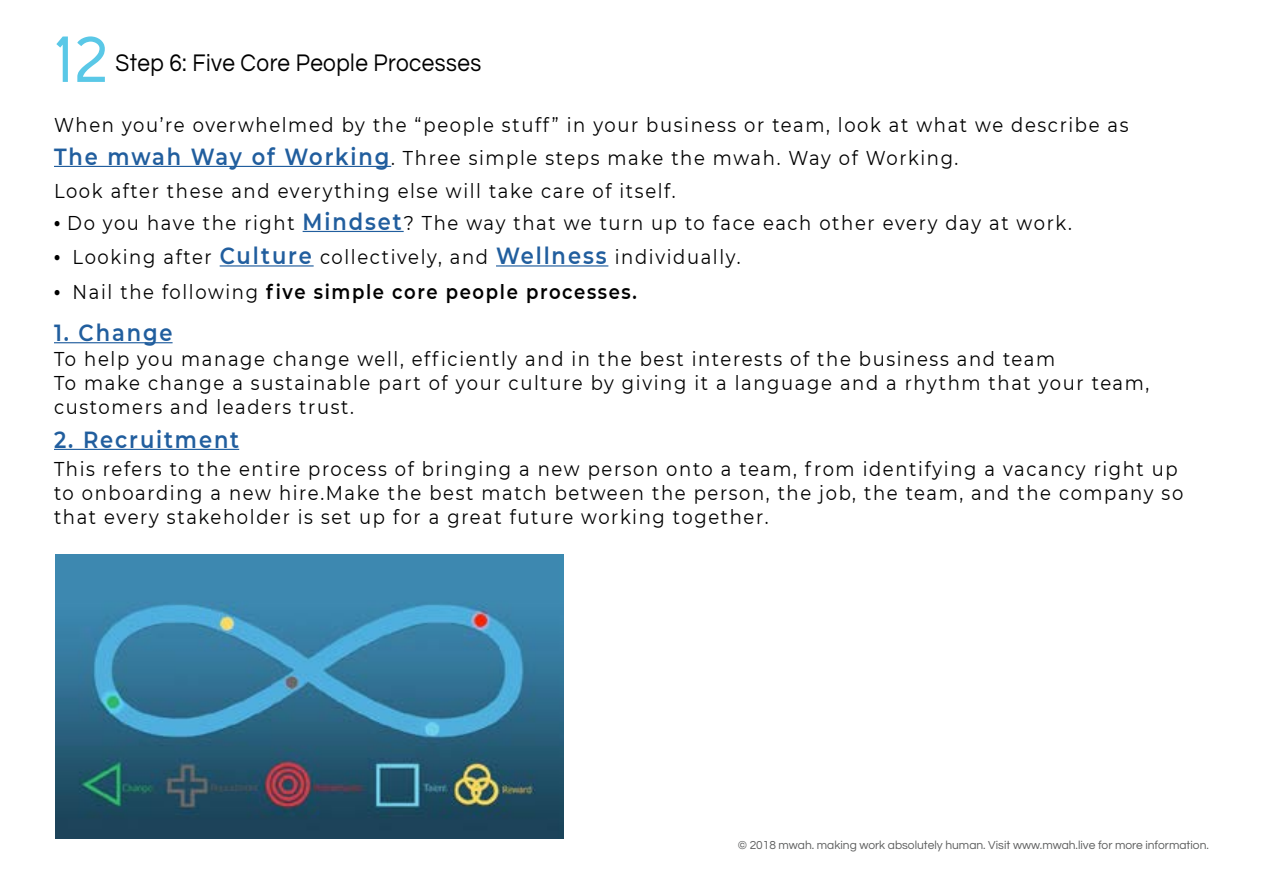
<style>
.page{position:relative;width:1263px;height:893px;background:#fff}
.page>*{position:absolute;margin:0;border:0;box-sizing:border-box;transform-origin:0 0}
.t1{font:69px "Morningtype";color:#5ac8e7}
.t2{font:24.9px "Questrial";letter-spacing:.02em;color:#000;scale:.9 1}
.t3{font:600 23.25px "Montserrat";letter-spacing:.09em;color:#215e9e;scale:.9 1}
.t4{font:19.95px/24px "Montserrat";letter-spacing:.09em;color:#000;scale:.9 1}
.t5{font:600 19.95px "Montserrat";letter-spacing:.09em;color:#000;scale:.9 1}
.t6{font:12px "Questrial";color:#5e5f5f}
.s1{font-weight:600;font-size:23.25px;color:#215e9e}
.s2{font-family:"Questrial"}
.s3{font-family:"Questrial";font-weight:400}
.s4{font-weight:400}
</style>
<div class="page">
<hr style="left:54px;top:166px;width:337px;height:1px;background:#215e9e">
<hr style="left:303px;top:231px;width:101px;height:1px;background:#215e9e">
<hr style="left:220px;top:265px;width:94px;height:2px;background:#215e9e">
<hr style="left:496px;top:265px;width:112px;height:2px;background:#215e9e">
<hr style="left:54px;top:342px;width:119px;height:1px;background:#215e9e">
<hr style="left:54px;top:449px;width:185px;height:1px;background:#215e9e">
<img style="left:56px;top:554px;width:508px;height:284px">
<h1 class="t1" style="left:56px;top:19px;width:51px">12</h1>
<p class="t2" style="left:116px;top:50px;width:408px">Step 6: Five Core People Processes</p>
<p class="t4" style="left:54px;top:107px;width:1195px;line-height:33px">When you’re overwhelmed by the “people stuff” in your business or team, look at what we describe as<br><span class="s1">The mwah Way of Working</span>. Three simple steps make the mwah. Way of Working.<br>Look after these and everything else will take care of itself.</p>
<p class="t4" style="left:54px;top:210px;width:1132px"><span class="s2">•</span> Do you have the right <span class="s1">Mindset</span>? The way that we turn up to face each other every day at work.</p>
<p class="t4" style="left:54px;top:244px;width:764px"><span class="s2">•</span> Looking after <span class="s1">Culture</span> collectively, and <span class="s1">Wellness</span> individually.</p>
<p class="t5" style="left:54px;top:277px;width:649px"><span class="s3">•</span> <span class="s4">Nail the following</span> five simple core people processes.</p>
<p class="t3" style="left:54px;top:316px;width:133px">1. Change</p>
<p class="t4" style="left:54px;top:346px;width:1218px">To help you manage change well, efficiently and in the best interests of the business and team<br>To make change a sustainable part of your culture by giving it a language and a rhythm that your team, customers and leaders trust.</p>
<p class="t3" style="left:54px;top:423px;width:207px">2. Recruitment</p>
<p class="t4" style="left:54px;top:456px;width:1256px">This refers to the entire process of bringing a new person onto a team, from identifying a vacancy right up to onboarding a new hire.Make the best match between the person, the job, the team, and the company so that every stakeholder is set up for a great future working together.</p>
<p class="t6" style="left:738px;top:839px;width:473px">© 2018 mwah. making work absolutely human. Visit www.mwah.live for more information.</p>
</div>
